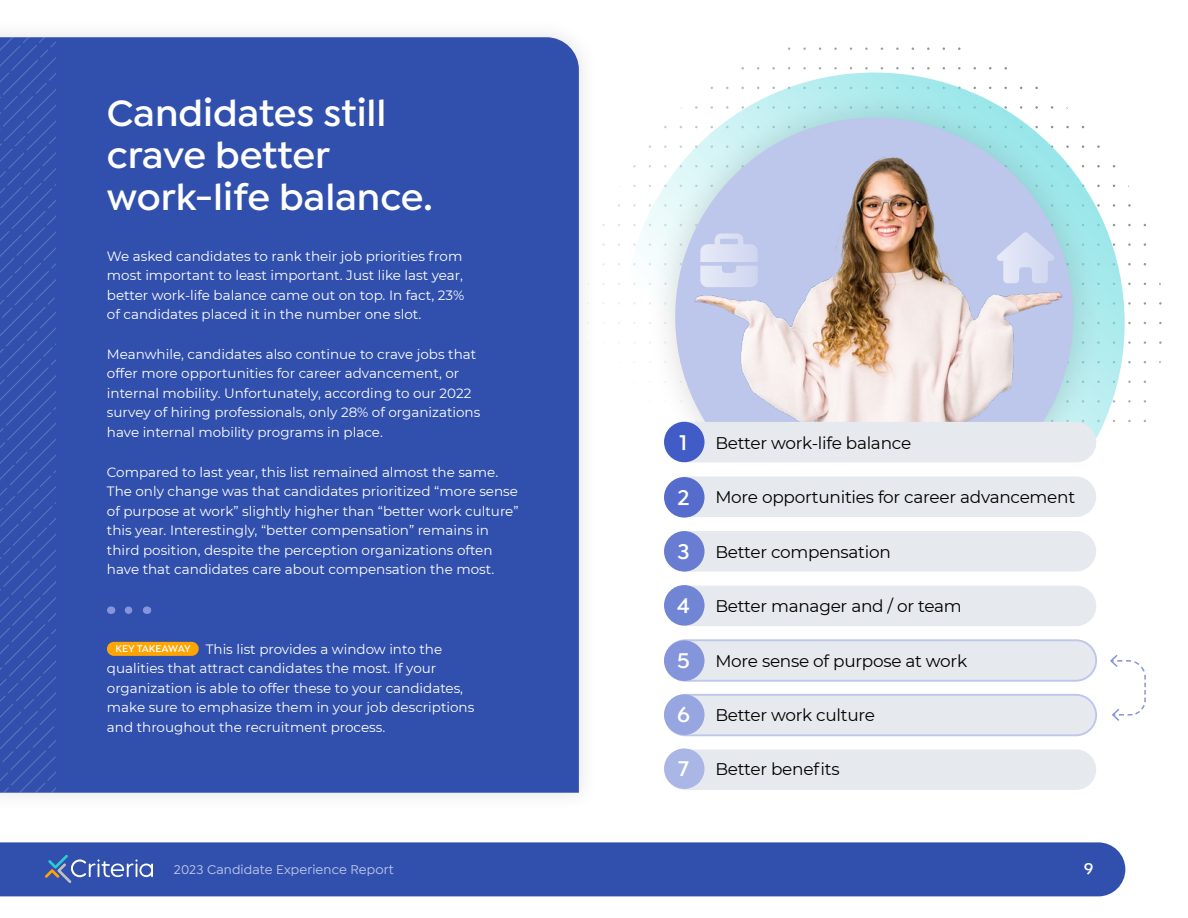
<style>
.page{position:relative;width:1188px;height:918px;background:#fff}
.page>*{position:absolute;margin:0;border:0;box-sizing:border-box;transform-origin:0 0}
.t1{font:600 39px/42px "Isidora Sans";color:#fff}
.t2{font:600 22.5px "Isidora Sans";color:#fff}
.t3{font:16.8px "Montserrat";letter-spacing:-.015em;color:#000}
.t4{font:600 16.5px "Isidora Sans";color:#fff}
.t5{font:13.5px/19.5px "Montserrat";color:#fff}
.t6{font:500 13.5px "Isidora Sans";letter-spacing:.01em;color:#bdc6eb}
.s1{font-family:"Isidora Sans";font-weight:600;font-size:10.5px}
</style>
<div class="page">
<svg style="left:633px;top:73px;width:322px;height:270px"></svg>
<div style="left:644px;top:86px;width:460px;height:351px;background:#000;opacity:.15"></div>
<img style="left:642px;top:117px;width:483px;height:320px">
<div style="left:0;top:18px;width:598px;height:794px;background:#fafafa"></div>
<div style="left:56px;top:37px;width:523px;height:756px;background:#3150ad"></div>
<svg style="left:0;top:37px;width:56px;height:756px;background:#3453ae"></svg>
<svg style="left:120px;top:606px;width:9px;height:8px"></svg>
<div style="left:107px;top:642px;width:92px;height:14px;background:#ffa400;border-radius:7px"></div>
<svg style="left:1110px;top:655px;width:36px;height:66px"></svg>
<div style="left:665px;top:422px;width:431px;height:40px;background:#e6e9ed;border-radius:20px"></div>
<div style="left:665px;top:476px;width:431px;height:41px;background:#e6e9ed;border-radius:20px"></div>
<div style="left:665px;top:531px;width:431px;height:41px;background:#e6e9ed;border-radius:20px"></div>
<div style="left:665px;top:586px;width:431px;height:40px;background:#e6e9ed;border-radius:20px"></div>
<div style="left:665px;top:640px;width:431px;height:41px;background:#e6e9ed;border-radius:20px"></div>
<div style="left:664px;top:639px;width:433px;height:43px;border:2px solid #bdc6eb;border-radius:20px"></div>
<div style="left:665px;top:695px;width:431px;height:40px;background:#e6e9ed;border-radius:20px"></div>
<div style="left:664px;top:694px;width:433px;height:42px;border:2px solid #bdc6eb;border-radius:20px"></div>
<div style="left:665px;top:749px;width:431px;height:41px;background:#e6e9ed;border-radius:20px"></div>
<div style="left:664px;top:422px;width:41px;height:40px;background:#425cc7;border-radius:50%"></div>
<div style="left:664px;top:477px;width:41px;height:41px;background:#556ccd;border-radius:50%"></div>
<div style="left:664px;top:531px;width:41px;height:41px;background:#687cd2;border-radius:50%"></div>
<div style="left:664px;top:585px;width:41px;height:41px;background:#7185d5;border-radius:50%"></div>
<div style="left:664px;top:640px;width:41px;height:41px;background:#8495db;border-radius:50%"></div>
<div style="left:664px;top:694px;width:41px;height:41px;background:#97a5e0;border-radius:50%"></div>
<div style="left:664px;top:748px;width:41px;height:41px;background:#aab6e6;border-radius:50%"></div>
<div style="left:0;top:842px;width:1125px;height:54px;background:#3150ad"></div>
<svg style="left:45px;top:855px;width:108px;height:28px;background:#526db6"></svg>
<h1 class="t1" style="left:107px;top:93px;width:327px">Candidates still crave better work-life balance.</h1>
<p class="t5" style="left:107px;top:246px;width:359px">We asked candidates to rank their job priorities from most important to least important. Just like last year, better work-life balance came out on top. In fact, 23% of candidates placed it in the number one slot.</p>
<p class="t5" style="left:107px;top:344px;width:375px">Meanwhile, candidates also continue to crave jobs that offer more opportunities for career advancement, or internal mobility. Unfortunately, according to our 2022 survey of hiring professionals, only 28% of organizations have internal mobility programs in place.</p>
<p class="t5" style="left:107px;top:462px;width:413px">Compared to last year, this list remained almost the same.<br>The only change was that candidates prioritized “more sense of purpose at work” slightly higher than “better work culture” this year. Interestingly, “better compensation” remains in third position, despite the perception organizations often have that candidates care about compensation the most.</p>
<p class="t5" style="left:107px;top:639px;width:369px;text-indent:9px"><span class="s1">KEY TAKEAWAY</span> This list provides a window into the qualities that attract candidates the most. If your organization is able to offer these to your candidates, make sure to emphasize them in your job descriptions and throughout the recruitment process.</p>
<h2 class="t2" style="left:680px;top:429px;width:9px">1</h2>
<h2 class="t2" style="left:677px;top:484px;width:14px">2</h2>
<h2 class="t2" style="left:677px;top:538px;width:14px">3</h2>
<h2 class="t2" style="left:677px;top:592px;width:14px">4</h2>
<h2 class="t2" style="left:677px;top:648px;width:14px">5</h2>
<h2 class="t2" style="left:677px;top:702px;width:14px">6</h2>
<h2 class="t2" style="left:678px;top:756px;width:12px">7</h2>
<p class="t3" style="left:715px;top:432px;width:197px">Better work-life balance</p>
<p class="t3" style="left:715px;top:486px;width:361px">More opportunities for career advancement</p>
<p class="t3" style="left:715px;top:540px;width:177px">Better compensation</p>
<p class="t3" style="left:715px;top:595px;width:248px">Better manager and / or team</p>
<p class="t3" style="left:715px;top:649px;width:253px">More sense of purpose at work</p>
<p class="t3" style="left:715px;top:703px;width:161px">Better work culture</p>
<p class="t3" style="left:715px;top:758px;width:126px">Better benefits</p>
<p class="t6" style="left:174px;top:861px;width:221px">2023 Candidate Experience Report</p>
<p class="t4" style="left:1084px;top:858px;width:11px">9</p>
</div>
